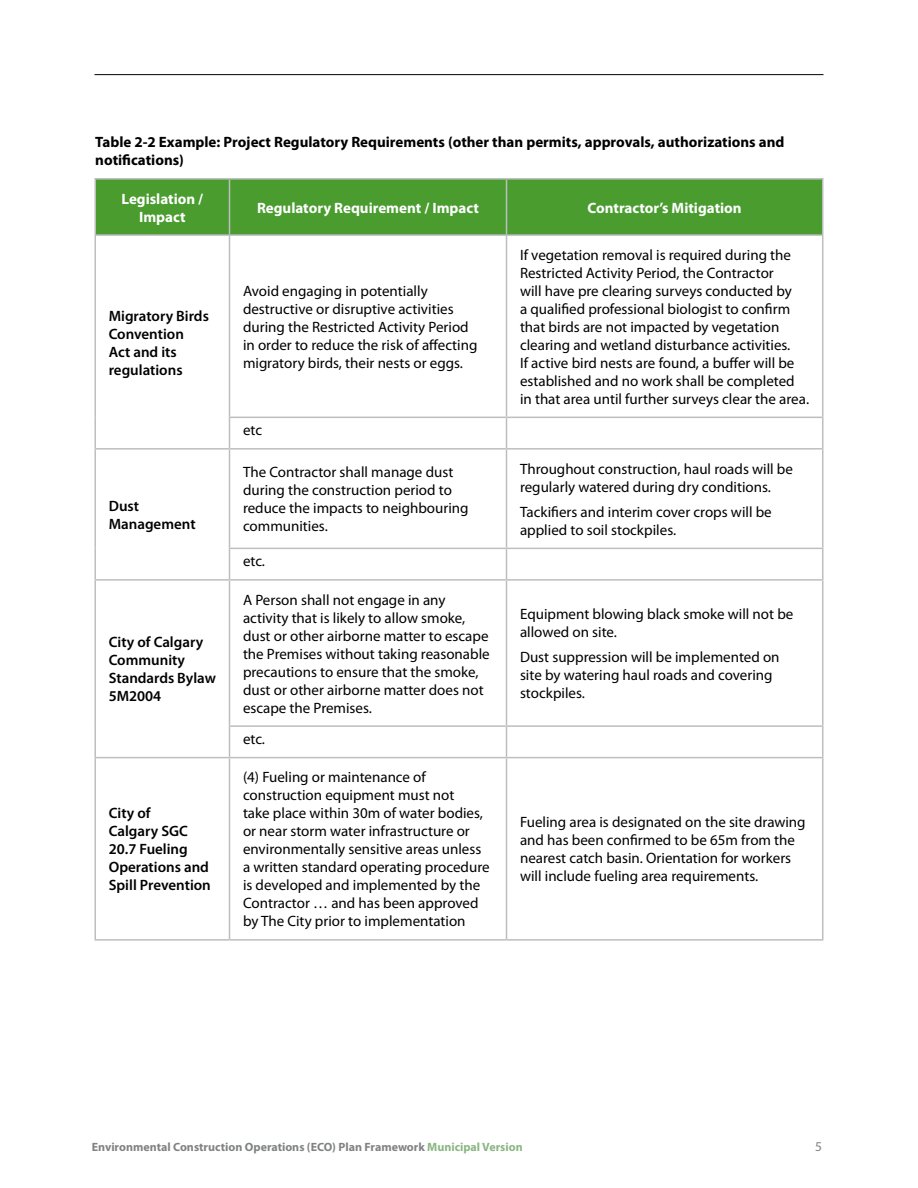
<style>
.page{position:relative;width:918px;height:1188px;background:#fff}
.page>*{position:absolute;margin:0;border:0;box-sizing:border-box;transform-origin:0 0}
.t1{font:15px/18px "Myriad Pro";color:#000}
.t2{font:600 15px/18px "Myriad Pro";color:#000}
.t3{font:700 15px/18px "Myriad Pro";color:#000}
.t4{font:700 15px/18px "Myriad Pro";color:#fff;text-align:center}
.t5{font:13.5px "Myriad Pro";color:#808284}
.t6{font:700 12px "Myriad Pro";color:#808284}
.s1{color:#8ab683}
</style>
<div class="page">
<hr style="left:94px;top:74px;width:730px;height:1px;background:#000">
<div style="left:96px;top:180px;width:726px;height:54px;background:#4a9c2f"></div>
<hr style="left:229px;top:180px;width:1px;height:54px;background:#bcbec0">
<hr style="left:229px;top:236px;width:1px;height:181px;background:#bcbec0">
<hr style="left:506px;top:236px;width:1px;height:181px;background:#bcbec0">
<hr style="left:229px;top:417px;width:278px;height:1px;background:#bcbec0">
<hr style="left:229px;top:418px;width:1px;height:30px;background:#bcbec0">
<hr style="left:507px;top:417px;width:317px;height:1px;background:#bcbec0">
<hr style="left:506px;top:418px;width:1px;height:30px;background:#bcbec0">
<hr style="left:94px;top:448px;width:136px;height:2px;background:#bcbec0">
<hr style="left:230px;top:448px;width:277px;height:2px;background:#bcbec0">
<hr style="left:229px;top:450px;width:1px;height:98px;background:#bcbec0">
<hr style="left:507px;top:448px;width:317px;height:2px;background:#bcbec0">
<hr style="left:506px;top:450px;width:1px;height:98px;background:#bcbec0">
<hr style="left:229px;top:548px;width:278px;height:1px;background:#bcbec0">
<hr style="left:229px;top:549px;width:1px;height:30px;background:#bcbec0">
<hr style="left:507px;top:548px;width:317px;height:1px;background:#bcbec0">
<hr style="left:506px;top:549px;width:1px;height:30px;background:#bcbec0">
<hr style="left:94px;top:579px;width:136px;height:2px;background:#bcbec0">
<hr style="left:230px;top:579px;width:277px;height:2px;background:#bcbec0">
<hr style="left:229px;top:581px;width:1px;height:144px;background:#bcbec0">
<hr style="left:507px;top:579px;width:317px;height:2px;background:#bcbec0">
<hr style="left:506px;top:581px;width:1px;height:144px;background:#bcbec0">
<hr style="left:229px;top:725px;width:278px;height:2px;background:#bcbec0">
<hr style="left:229px;top:727px;width:1px;height:30px;background:#bcbec0">
<hr style="left:507px;top:725px;width:317px;height:2px;background:#bcbec0">
<hr style="left:506px;top:727px;width:1px;height:30px;background:#bcbec0">
<hr style="left:230px;top:757px;width:277px;height:1px;background:#bcbec0">
<hr style="left:229px;top:758px;width:1px;height:181px;background:#bcbec0">
<hr style="left:507px;top:757px;width:317px;height:1px;background:#bcbec0">
<hr style="left:506px;top:758px;width:1px;height:181px;background:#bcbec0">
<hr style="left:230px;top:939px;width:277px;height:2px;background:#bcbec0">
<hr style="left:507px;top:939px;width:317px;height:2px;background:#bcbec0">
<hr style="left:94px;top:180px;width:2px;height:54px;background:#bcbec0">
<hr style="left:506px;top:180px;width:1px;height:54px;background:#bcbec0">
<hr style="left:822px;top:180px;width:2px;height:54px;background:#bcbec0">
<hr style="left:94px;top:178px;width:136px;height:2px;background:#bcbec0">
<hr style="left:230px;top:178px;width:277px;height:2px;background:#bcbec0">
<hr style="left:507px;top:178px;width:317px;height:2px;background:#bcbec0">
<hr style="left:94px;top:234px;width:136px;height:2px;background:#bcbec0">
<hr style="left:94px;top:236px;width:2px;height:181px;background:#bcbec0">
<hr style="left:230px;top:234px;width:277px;height:2px;background:#bcbec0">
<hr style="left:507px;top:234px;width:317px;height:2px;background:#bcbec0">
<hr style="left:822px;top:236px;width:2px;height:181px;background:#bcbec0">
<hr style="left:94px;top:417px;width:2px;height:31px;background:#bcbec0">
<hr style="left:822px;top:418px;width:2px;height:30px;background:#bcbec0">
<hr style="left:94px;top:450px;width:2px;height:98px;background:#bcbec0">
<hr style="left:822px;top:450px;width:2px;height:98px;background:#bcbec0">
<hr style="left:94px;top:548px;width:2px;height:31px;background:#bcbec0">
<hr style="left:822px;top:549px;width:2px;height:30px;background:#bcbec0">
<hr style="left:94px;top:581px;width:2px;height:145px;background:#bcbec0">
<hr style="left:822px;top:581px;width:2px;height:144px;background:#bcbec0">
<hr style="left:94px;top:726px;width:2px;height:31px;background:#bcbec0">
<hr style="left:822px;top:727px;width:2px;height:30px;background:#bcbec0">
<hr style="left:94px;top:757px;width:136px;height:1px;background:#bcbec0">
<hr style="left:94px;top:758px;width:2px;height:181px;background:#bcbec0">
<hr style="left:822px;top:758px;width:2px;height:181px;background:#bcbec0">
<hr style="left:94px;top:939px;width:136px;height:2px;background:#bcbec0">
<p class="t3" style="left:95px;top:133px;width:691px">Table 2-2 Example: Project Regulatory Requirements (other than permits, approvals, authorizations and notifications)</p>
<p class="t4" style="left:121px;top:189px;width:83px">Legislation /<br>Impact</p>
<p class="t4" style="left:257px;top:198px;width:223px">Regulatory Requirement / Impact</p>
<p class="t4" style="left:588px;top:198px;width:156px">Contractor’s Mitigation</p>
<p class="t2" style="left:109px;top:306px;width:102px">Migratory Birds<br>Convention<br>Act and its regulations</p>
<p class="t2" style="left:109px;top:497px;width:88px">Dust<br>Management</p>
<p class="t2" style="left:109px;top:633px;width:109px">City of Calgary<br>Community<br>Standards Bylaw<br>5M2004</p>
<p class="t2" style="left:109px;top:804px;width:104px">City of<br>Calgary SGC<br>20.7 Fueling<br>Operations and<br>Spill Prevention</p>
<p class="t1" style="left:243px;top:282px;width:236px">Avoid engaging in potentially destructive or disruptive activities during the Restricted Activity Period in order to reduce the risk of affecting migratory birds, their nests or eggs.</p>
<p class="t1" style="left:243px;top:421px;width:21px">etc</p>
<p class="t1" style="left:520px;top:246px;width:291px">If vegetation removal is required during the Restricted Activity Period, the Contractor<br>will have pre clearing surveys conducted by<br>a qualified professional biologist to confirm that birds are not impacted by vegetation clearing and wetland disturbance activities.<br>If active bird nests are found, a buffer will be established and no work shall be completed in that area until further surveys clear the area.</p>
<p class="t1" style="left:243px;top:463px;width:227px">The Contractor shall manage dust during the construction period to reduce the impacts to neighbouring communities.</p>
<p class="t1" style="left:520px;top:460px;width:274px">Throughout construction, haul roads will be regularly watered during dry conditions.</p>
<p class="t1" style="left:520px;top:502px;width:253px">Tackifiers and interim cover crops will be applied to soil stockpiles.</p>
<p class="t1" style="left:243px;top:552px;width:24px">etc.</p>
<p class="t1" style="left:243px;top:590px;width:248px">A Person shall not engage in any activity that is likely to allow smoke, dust or other airborne matter to escape the Premises without taking reasonable precautions to ensure that the smoke, dust or other airborne matter does not escape the Premises.</p>
<p class="t1" style="left:243px;top:730px;width:24px">etc.</p>
<p class="t1" style="left:243px;top:768px;width:248px">(4) Fueling or maintenance of construction equipment must not<br>take place within 30m of water bodies, or near storm water infrastructure or environmentally sensitive areas unless a written standard operating procedure is developed and implemented by the Contractor … and has been approved by The City prior to implementation</p>
<p class="t1" style="left:520px;top:605px;width:275px">Equipment blowing black smoke will not be allowed on site.</p>
<p class="t1" style="left:520px;top:648px;width:261px">Dust suppression will be implemented on site by watering haul roads and covering stockpiles.</p>
<p class="t1" style="left:520px;top:813px;width:287px">Fueling area is designated on the site drawing and has been confirmed to be 65m from the nearest catch basin. Orientation for workers will include fueling area requirements.</p>
<p class="t6" style="left:92px;top:1139px;width:432px">Environmental Construction Operations (ECO) Plan Framework <span class="s1">Municipal Version</span></p>
<p class="t5" style="left:815px;top:1138px;width:8px">5</p>
</div>
